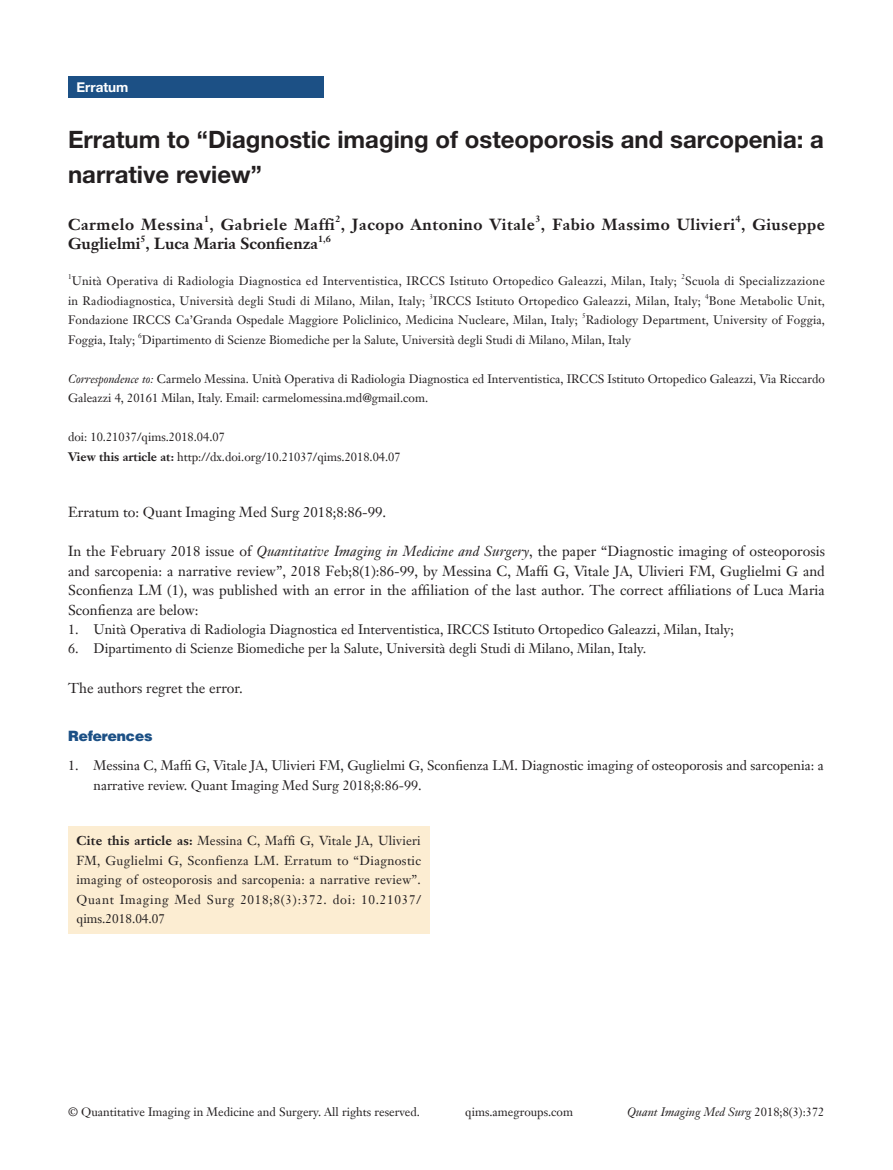
<style>
.page{position:relative;width:893px;height:1170px;background:#fff}
.page>*{position:absolute;margin:0;border:0;box-sizing:border-box;transform-origin:0 0}
.文题{font:700 24px/34.5px "Helvetica Neue LT Pro";color:#231f20}
.作者{font:700 15.75px "Janson Text LT";letter-spacing:.035em;color:#231f20}
.作者-2{font:700 15.75px "Janson Text LT";color:#231f20}
.t1{font:14.25px/19.5px "Janson Text LT";color:#231f20;text-align:justify}
.t2{font:900 14.25px "Helvetica";color:#1c5085}
.t3{font:13.5px/19.5px "Janson Text LT";color:#231f20}
.栏目{font:700 13.5px "Helvetica Neue LT Pro";color:#fff}
.Cite{font:12.75px/19.5px "Janson Text LT";letter-spacing:.055em;color:#231f20;text-align:justify}
.单位{font:12px "Janson Text LT";letter-spacing:.015em;color:#231f20}
.通讯作者{font:12px/19.5px "Janson Text LT";color:#231f20}
.t4{font:italic 12px "Janson Text LT";color:#231f20}
.doi{font:12px "Janson Text LT";color:#231f20}
.作者-3{font:700 9.15px "Janson Text LT";color:#231f20}
.单位-2{font:7.05px "Janson Text LT";color:#231f20}
.s1{font-style:italic}
.s2{font-weight:700}
.s3{font-style:normal}
</style>
<div class="page">
<div style="left:68px;top:77px;width:255px;height:21px;background:#1c5085"></div>
<div style="left:68px;top:825px;width:361px;height:108px;background:#fcedd2"></div>
<p class="栏目" style="left:77px;top:79px;width:53px">Erratum</p>
<p class="文题" style="left:68px;top:122px;width:757px">Erratum to “Diagnostic imaging of osteoporosis and sarcopenia: a narrative review”</p>
<p class="作者" style="left:68px;top:214px;width:758px">Carmelo Messina , Gabriele Maffi , Jacopo Antonino Vitale , Fabio Massimo Ulivieri , Giuseppe</p>
<p class="作者-3" style="left:204px;top:213px;width:7px">1</p>
<p class="作者-3" style="left:336px;top:213px;width:7px">2</p>
<p class="作者-3" style="left:535px;top:213px;width:7px">3</p>
<p class="作者-3" style="left:736px;top:213px;width:7px">4</p>
<p class="作者-2" style="left:68px;top:233px;width:252px">Guglielmi , Luca Maria Sconfienza</p>
<p class="作者-3" style="left:140px;top:232px;width:7px">5</p>
<p class="作者-3" style="left:318px;top:232px;width:14px">1,6</p>
<p class="单位-2" style="left:68px;top:272px;width:5px">1</p>
<p class="单位" style="left:72px;top:273px;width:607px">Unità Operativa di Radiologia Diagnostica ed Interventistica, IRCCS Istituto Ortopedico Galeazzi, Milan, Italy;</p>
<p class="单位-2" style="left:681px;top:272px;width:5px">2</p>
<p class="单位" style="left:685px;top:273px;width:141px">Scuola di Specializzazione</p>
<p class="单位" style="left:68px;top:293px;width:359px">in Radiodiagnostica, Università degli Studi di Milano, Milan, Italy;</p>
<p class="单位-2" style="left:429px;top:292px;width:5px">3</p>
<p class="单位" style="left:433px;top:293px;width:269px">IRCCS Istituto Ortopedico Galeazzi, Milan, Italy;</p>
<p class="单位-2" style="left:705px;top:292px;width:5px">4</p>
<p class="单位" style="left:709px;top:293px;width:118px">Bone Metabolic Unit,</p>
<p class="单位" style="left:68px;top:312px;width:511px">Fondazione IRCCS Ca’Granda Ospedale Maggiore Policlinico, Medicina Nucleare, Milan, Italy;</p>
<p class="单位-2" style="left:582px;top:311px;width:5px">5</p>
<p class="单位" style="left:586px;top:312px;width:241px">Radiology Department, University of Foggia,</p>
<p class="单位" style="left:68px;top:332px;width:69px">Foggia, Italy;</p>
<p class="单位-2" style="left:138px;top:331px;width:5px">6</p>
<p class="单位" style="left:142px;top:332px;width:491px">Dipartimento di Scienze Biomediche per la Salute, Università degli Studi di Milano, Milan, Italy</p>
<p class="通讯作者" style="left:68px;top:368px;width:758px"><span class="s1">Correspondence to:</span> Carmelo Messina. Unità Operativa di Radiologia Diagnostica ed Interventistica, IRCCS Istituto Ortopedico Galeazzi, Via Riccardo<br>Galeazzi 4, 20161 Milan, Italy. Email: carmelomessina.md@gmail.com.</p>
<p class="doi" style="left:68px;top:429px;width:158px">doi: 10.21037/qims.2018.04.07</p>
<p class="通讯作者" style="left:68px;top:446px;width:334px"><span class="s2">View this article at:</span> http://dx.doi.org/10.21037/qims.2018.04.07</p>
<p class="t1" style="left:68px;top:502px;width:320px">Erratum to: Quant Imaging Med Surg 2018;8:86-99.</p>
<p class="t1" style="left:68px;top:541px;width:758px">In the February 2018 issue of <span class="s1">Quantitative Imaging in Medicine and Surgery</span>, the paper “Diagnostic imaging of osteoporosis and sarcopenia: a narrative review”, 2018 Feb;8(1):86-99, by Messina C, Maffi G, Vitale JA, Ulivieri FM, Guglielmi G and Sconfienza LM (1), was published with an error in the affiliation of the last author. The correct affiliations of Luca Maria Sconfienza are below:</p>
<p class="t3" style="left:68px;top:619px;width:667px">1. Unità Operativa di Radiologia Diagnostica ed Interventistica, IRCCS Istituto Ortopedico Galeazzi, Milan, Italy;</p>
<p class="t3" style="left:68px;top:638px;width:580px">6. Dipartimento di Scienze Biomediche per la Salute, Università degli Studi di Milano, Milan, Italy.</p>
<p class="t1" style="left:68px;top:677px;width:176px">The authors regret the error.</p>
<p class="t2" style="left:68px;top:726px;width:86px">References</p>
<p class="t3" style="left:94px;top:755px;width:732px;text-indent:-26px">1. Messina C, Maffi G, Vitale JA, Ulivieri FM, Guglielmi G, Sconfienza LM. Diagnostic imaging of osteoporosis and sarcopenia: a narrative review. Quant Imaging Med Surg 2018;8:86-99.</p>
<p class="Cite" style="left:77px;top:830px;width:346px"><span class="s2">Cite this article as:</span> Messina C, Maffi G, Vitale JA, Ulivieri FM, Guglielmi G, Sconfienza LM. Erratum to “Diagnostic imaging of osteoporosis and sarcopenia: a narrative review”.<br>Quant Imaging Med Surg 2018;8(3):372. doi: 10.21037/ qims.2018.04.07</p>
<p class="通讯作者" style="left:68px;top:1102px;width:354px">© Quantitative Imaging in Medicine and Surgery. All rights reserved.</p>
<p class="通讯作者" style="left:465px;top:1102px;width:109px">qims.amegroups.com</p>
<p class="t4" style="left:627px;top:1104px;width:199px">Quant Imaging Med Surg <span class="s3">2018;8(3):372</span></p>
</div>
